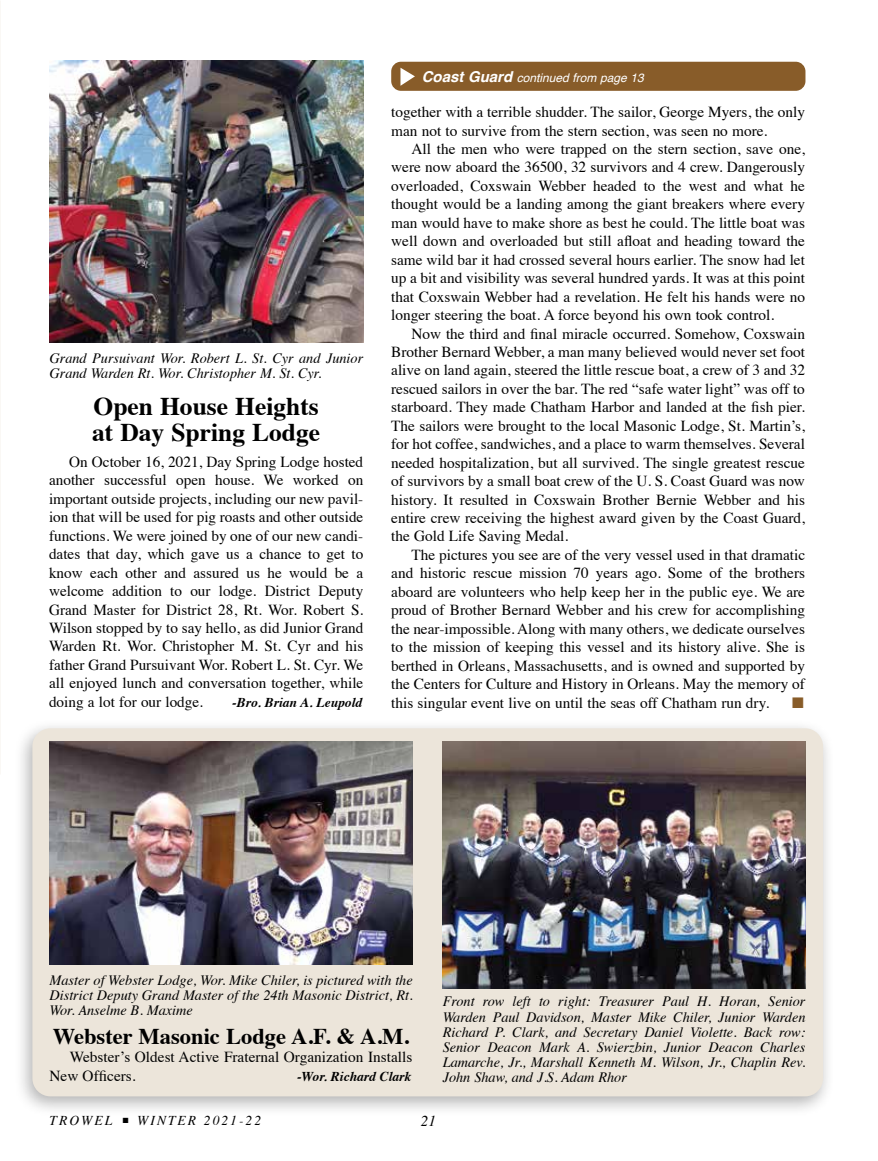
<style>
.page{position:relative;width:878px;height:1161px;background:#fff}
.page>*{position:absolute;margin:0;border:0;box-sizing:border-box;transform-origin:0 0}
.t1{font:700 25.5px/25.5px "Times";color:#000}
.t2{font:700 22.5px "Times";color:#000}
.t3{font:15.3px/18.5px "Times";color:#000;text-align:justify}
.t4{font:15.3px "Zapf Dingbats ITC";color:#885c29}
.t5{font:italic 15px "Times";color:#000}
.t6{font:italic 14.25px/15px "Times";color:#000;text-align:justify}
.t7{font:italic 700 13.5px "Times";color:#000}
.t8{font:italic 13.5px "Times";letter-spacing:.15em;color:#000}
.t9{font:italic 12px "Helvetica";color:#fff}
.s1{font-weight:700;font-size:15px}
</style>
<div class="page">
<div style="left:14px;top:719px;width:821px;height:399px;background:#000;opacity:.3"></div>
<div style="left:32px;top:728px;width:791px;height:368px;background:#ece5da;border-radius:18px"></div>
<img style="left:50px;top:61px;width:313px;height:282px">
<img style="left:442px;top:742px;width:363px;height:246px">
<img style="left:50px;top:742px;width:362px;height:223px">
<div style="left:391px;top:62px;width:414px;height:29px;background:#885c29;border-radius:10px"></div>
<svg style="left:400px;top:68px;width:15px;height:18px"></svg>
<p class="t6" style="left:50px;top:350px;width:315px">Grand Pursuivant Wor. Robert L. St. Cyr and Junior<br>Grand Warden Rt. Wor. Christopher M. St. Cyr.</p>
<h1 class="t1" style="left:92px;top:391px;width:229px">Open House Heights at Day Spring Lodge</h1>
<p class="t3" style="left:49px;top:451px;width:316px;text-indent:20px">On October 16, 2021, Day Spring Lodge hosted another successful open house. We worked on important outside projects, including our new pavil&shy;ion that will be used for pig roasts and other outside functions. We were joined by one of our new candi&shy;dates that day, which gave us a chance to get to know each other and assured us he would be a welcome addition to our lodge. District Deputy Grand Master for District 28, Rt. Wor. Robert S.<br>Wilson stopped by to say hello, as did Junior Grand Warden Rt. Wor. Christopher M. St. Cyr and his father Grand Pursuivant Wor. Robert L. St. Cyr. We all enjoyed lunch and conversation together, while doing a lot for our lodge.</p>
<p class="t7" style="left:232px;top:690px;width:131px">-Bro. Brian A. Leupold</p>
<p class="t9" style="left:421px;top:68px;width:224px"><span class="s1">Coast Guard</span> continued from page 13</p>
<p class="t3" style="left:391px;top:101px;width:415px">together with a terrible shudder. The sailor, George Myers, the only man not to survive from the stern section, was seen no more.</p>
<p class="t3" style="left:391px;top:138px;width:415px;text-indent:20px">All the men who were trapped on the stern section, save one, were now aboard the 36500, 32 survivors and 4 crew. Dangerously overloaded, Coxswain Webber headed to the west and what he thought would be a landing among the giant breakers where every man would have to make shore as best he could. The little boat was well down and overloaded but still afloat and heading toward the same wild bar it had crossed several hours earlier. The snow had let up a bit and visibility was several hundred yards. It was at this point that Coxswain Webber had a revelation. He felt his hands were no longer steering the boat. A force beyond his own took control.</p>
<p class="t3" style="left:391px;top:323px;width:415px;text-indent:20px">Now the third and final miracle occurred. Somehow, Coxswain Brother Bernard Webber, a man many believed would never set foot alive on land again, steered the little rescue boat, a crew of 3 and 32 rescued sailors in over the bar. The red “safe water light” was off to starboard. They made Chatham Harbor and landed at the fish pier.<br>The sailors were brought to the local Masonic Lodge, St. Martin’s, for hot coffee, sandwiches, and a place to warm themselves. Several needed hospitalization, but all survived. The single greatest rescue of survivors by a small boat crew of the U. S. Coast Guard was now history. It resulted in Coxswain Brother Bernie Webber and his entire crew receiving the highest award given by the Coast Guard, the Gold Life Saving Medal.</p>
<p class="t3" style="left:391px;top:544px;width:415px;text-indent:20px">The pictures you see are of the very vessel used in that dramatic and historic rescue mission 70 years ago. Some of the brothers aboard are volunteers who help keep her in the public eye. We are proud of Brother Bernard Webber and his crew for accomplishing the near-impossible. Along with many others, we dedicate ourselves to the mission of keeping this vessel and its history alive. She is berthed in Orleans, Massachusetts, and is owned and supported by the Centers for Culture and History in Orleans. May the memory of this singular event live on until the seas off Chatham run dry.</p>
<p class="t4" style="left:792px;top:695px;width:13px">■</p>
<p class="t6" style="left:50px;top:972px;width:365px">Master of Webster Lodge, Wor. Mike Chiler, is pictured with the District Deputy Grand Master of the 24th Masonic District, Rt.<br>Wor. Anselme B. Maxime</p>
<h2 class="t2" style="left:53px;top:1015px;width:357px">Webster Masonic Lodge A.F. &amp; A.M.</h2>
<p class="t3" style="left:49px;top:1047px;width:364px;text-indent:20px">Webster’s Oldest Active Fraternal Organization Installs<br>New Officers.</p>
<p class="t7" style="left:297px;top:1064px;width:116px">-Wor. Richard Clark</p>
<p class="t6" style="left:442px;top:993px;width:364px">Front row left to right: Treasurer Paul H. Horan, Senior Warden Paul Davidson, Master Mike Chiler, Junior Warden Richard P. Clark, and Secretary Daniel Violette. Back row:<br>Senior Deacon Mark A. Swierzbin, Junior Deacon Charles Lamarche, Jr., Marshall Kenneth M. Wilson, Jr., Chaplin Rev.<br>John Shaw, and J.S. Adam Rhor</p>
<p class="t8" style="left:50px;top:1109px;width:213px">TROWEL ■ WINTER 2021-22</p>
<p class="t5" style="left:421px;top:1108px;width:16px">21</p>
</div>
